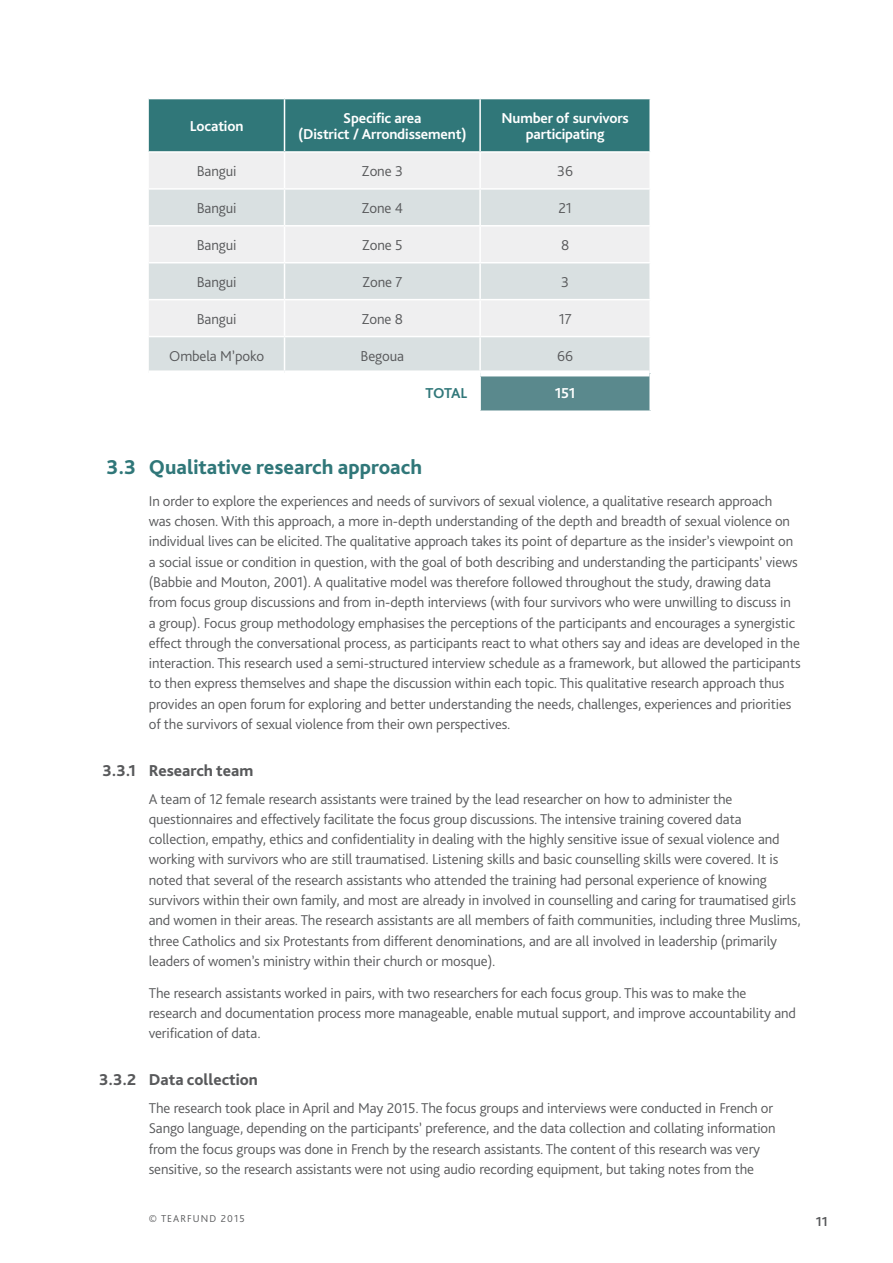
<style>
.page{position:relative;width:893px;height:1263px;background:#fff}
.page>*{position:absolute;margin:0;border:0;box-sizing:border-box;transform-origin:0 0}
.t1{font:800 21px "Bliss Pro";color:#307779}
.t2{font:800 16.5px "Bliss Pro";color:#58595b}
.t3{font:300 15px "Bliss Pro";letter-spacing:-.01em;color:#58595b}
.t4{font:700 15px/16.5px "Bliss Pro";letter-spacing:-.01em;color:#fff;text-align:center}
.t5{font:700 15px "Bliss Pro";letter-spacing:-.03em;color:#307779}
.t6{font:300 14.85px/20.2px "Bliss Pro";letter-spacing:-.01em;color:#58595b}
.t7{font:700 13.5px "Bliss 2";color:#58595b}
.t8{font:300 10.5px "Bliss Pro";letter-spacing:.1em;color:#58595b}
</style>
<div class="page">
<div style="left:149px;top:99px;width:500px;height:52px;background:#307779"></div>
<div style="left:149px;top:153px;width:500px;height:35px;background:#efeff0"></div>
<svg style="left:149px;top:190px;width:500px;height:180px;fill:#d9e0e1"></svg>
<div style="left:480px;top:373px;width:170px;height:38px;background:#5a898d"></div>
<hr style="left:284px;top:99px;width:1px;height:52px;background:#fff">
<hr style="left:479px;top:99px;width:2px;height:52px;background:#fff">
<hr style="left:284px;top:153px;width:1px;height:35px;background:#fff">
<hr style="left:479px;top:153px;width:2px;height:35px;background:#fff">
<hr style="left:284px;top:190px;width:1px;height:35px;background:#fff">
<hr style="left:479px;top:190px;width:2px;height:35px;background:#fff">
<hr style="left:284px;top:227px;width:1px;height:35px;background:#fff">
<hr style="left:479px;top:227px;width:2px;height:35px;background:#fff">
<hr style="left:284px;top:263px;width:1px;height:36px;background:#fff">
<hr style="left:479px;top:263px;width:2px;height:36px;background:#fff">
<hr style="left:284px;top:300px;width:1px;height:36px;background:#fff">
<hr style="left:479px;top:300px;width:2px;height:36px;background:#fff">
<hr style="left:284px;top:337px;width:1px;height:33px;background:#fff">
<hr style="left:479px;top:337px;width:2px;height:33px;background:#fff">
<hr style="left:479px;top:376px;width:2px;height:34px;background:#fff">
<hr style="left:649px;top:373px;width:2px;height:37px;background:#fff">
<hr style="left:149px;top:225px;width:135px;height:2px;background:#fff">
<hr style="left:284px;top:225px;width:196px;height:2px;background:#fff">
<hr style="left:480px;top:225px;width:171px;height:2px;background:#fff">
<hr style="left:149px;top:262px;width:135px;height:1px;background:#fff">
<hr style="left:284px;top:262px;width:196px;height:1px;background:#fff">
<hr style="left:480px;top:262px;width:171px;height:1px;background:#fff">
<hr style="left:149px;top:299px;width:135px;height:1px;background:#fff">
<hr style="left:284px;top:299px;width:196px;height:1px;background:#fff">
<hr style="left:480px;top:299px;width:171px;height:1px;background:#fff">
<hr style="left:149px;top:336px;width:135px;height:1px;background:#fff">
<hr style="left:284px;top:336px;width:196px;height:1px;background:#fff">
<hr style="left:480px;top:336px;width:171px;height:1px;background:#fff">
<hr style="left:480px;top:410px;width:171px;height:2px;background:#fff">
<div style="left:480px;top:370px;width:169px;height:6px;background:#fff"></div>
<p class="t4" style="left:190px;top:117px;width:55px">Location</p>
<p class="t4" style="left:298px;top:109px;width:170px">Specific area<br>(District / Arrondissement)</p>
<p class="t4" style="left:501px;top:109px;width:129px">Number of survivors participating</p>
<p class="t3" style="left:197px;top:162px;width:41px">Bangui</p>
<p class="t3" style="left:362px;top:162px;width:43px">Zone 3</p>
<p class="t3" style="left:557px;top:162px;width:17px">36</p>
<p class="t3" style="left:197px;top:199px;width:41px">Bangui</p>
<p class="t3" style="left:361px;top:199px;width:43px">Zone 4</p>
<p class="t3" style="left:558px;top:199px;width:15px">21</p>
<p class="t3" style="left:197px;top:236px;width:41px">Bangui</p>
<p class="t3" style="left:362px;top:236px;width:43px">Zone 5</p>
<p class="t3" style="left:561px;top:236px;width:10px">8</p>
<p class="t3" style="left:197px;top:273px;width:41px">Bangui</p>
<p class="t3" style="left:362px;top:273px;width:42px">Zone 7</p>
<p class="t3" style="left:561px;top:273px;width:9px">3</p>
<p class="t3" style="left:197px;top:309px;width:41px">Bangui</p>
<p class="t3" style="left:361px;top:309px;width:43px">Zone 8</p>
<p class="t3" style="left:559px;top:309px;width:15px">17</p>
<p class="t3" style="left:169px;top:346px;width:96px">Ombela M’poko</p>
<p class="t3" style="left:361px;top:346px;width:45px">Begoua</p>
<p class="t3" style="left:557px;top:346px;width:17px">66</p>
<p class="t5" style="left:425px;top:384px;width:43px">TOTAL</p>
<p class="t4" style="left:555px;top:385px;width:22px">151</p>
<h1 class="t1" style="left:106px;top:454px;width:317px">3.3 Qualitative research approach</h1>
<p class="t6" style="left:149px;top:490px;width:653px">In order to explore the experiences and needs of survivors of sexual violence, a qualitative research approach<br>was chosen. With this approach, a more in-depth understanding of the depth and breadth of sexual violence on individual lives can be elicited. The qualitative approach takes its point of departure as the insider’s viewpoint on a social issue or condition in question, with the goal of both describing and understanding the participants’ views (Babbie and Mouton, 2001). A qualitative model was therefore followed throughout the study, drawing data from focus group discussions and from in-depth interviews (with four survivors who were unwilling to discuss in a group). Focus group methodology emphasises the perceptions of the participants and encourages a synergistic effect through the conversational process, as participants react to what others say and ideas are developed in the interaction. This research used a semi-structured interview schedule as a framework, but allowed the participants to then express themselves and shape the discussion within each topic. This qualitative research approach thus provides an open forum for exploring and better understanding the needs, challenges, experiences and priorities of the survivors of sexual violence from their own perspectives.</p>
<p class="t2" style="left:103px;top:760px;width:152px">3.3.1 Research team</p>
<p class="t6" style="left:149px;top:788px;width:653px">A team of 12 female research assistants were trained by the lead researcher on how to administer the questionnaires and effectively facilitate the focus group discussions. The intensive training covered data collection, empathy, ethics and confidentiality in dealing with the highly sensitive issue of sexual violence and working with survivors who are still traumatised. Listening skills and basic counselling skills were covered. It is noted that several of the research assistants who attended the training had personal experience of knowing survivors within their own family, and most are already in involved in counselling and caring for traumatised girls and women in their areas. The research assistants are all members of faith communities, including three Muslims, three Catholics and six Protestants from different denominations, and are all involved in leadership (primarily leaders of women’s ministry within their church or mosque).</p>
<p class="t6" style="left:149px;top:982px;width:649px">The research assistants worked in pairs, with two researchers for each focus group. This was to make the research and documentation process more manageable, enable mutual support, and improve accountability and verification of data.</p>
<p class="t2" style="left:99px;top:1070px;width:160px">3.3.2 Data collection</p>
<p class="t6" style="left:149px;top:1098px;width:628px">The research took place in April and May 2015. The focus groups and interviews were conducted in French or Sango language, depending on the participants’ preference, and the data collection and collating information from the focus groups was done in French by the research assistants. The content of this research was very sensitive, so the research assistants were not using audio recording equipment, but taking notes from the</p>
<p class="t8" style="left:149px;top:1212px;width:97px">© Tearfund 2015</p>
<p class="t7" style="left:816px;top:1213px;width:14px">11</p>
</div>
